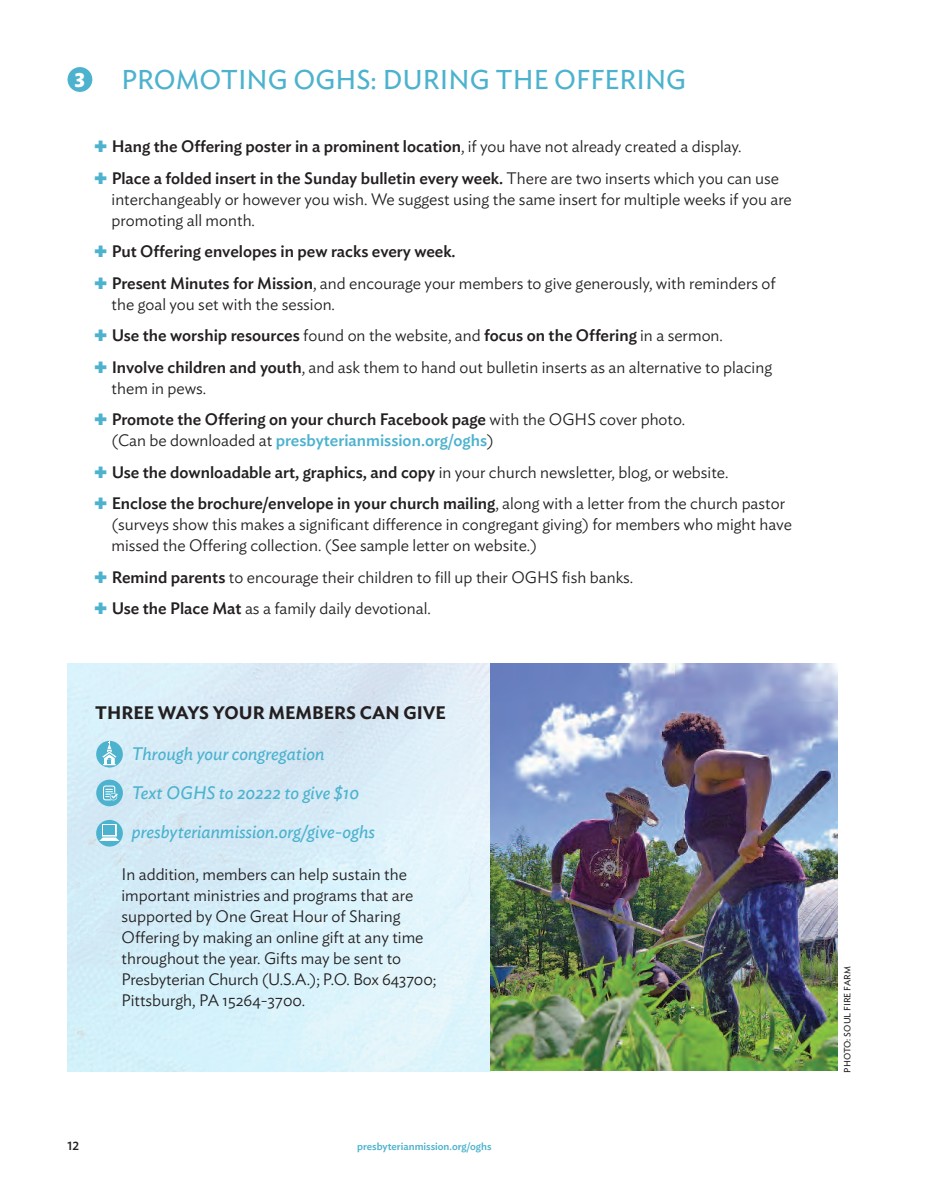
<style>
.page{position:relative;width:932px;height:1202px;background:#fff}
.page>*{position:absolute;margin:0;border:0;box-sizing:border-box;transform-origin:0 0}
.t1{font:27px "Ideal Sans";color:#4cb2ce}
.t2{font:700 21px "Ideal Sans";color:#fff}
.t3{font:italic 18px/39px "Ideal Sans";color:#4cb2ce}
.t4{font:600 18px "Ideal Sans";color:#231f20}
.t5{font:300 16.5px/21px "Ideal Sans";color:#231f20}
.t6{font:500 16.5px/31.5px "Ideal Sans";color:#231f20}
.t7{font:500 12px "Ideal Sans";color:#231f20}
.t8{font:500 10.5px "Ideal Sans";color:#4cb2ce}
.t9{font:9px "Ideal Sans";color:#231f20}
.s1{color:#4cb2ce}
.s2{font-weight:300}
.s3{font-weight:500}
.s4{font-weight:500;color:#4cb2ce}
</style>
<div class="page">
<img style="left:68px;top:663px;width:422px;height:408px">
<div style="left:68px;top:67px;width:24px;height:25px;background:#4cb2ce;border-radius:50%"></div>
<img style="left:490px;top:663px;width:347px;height:407px">
<div style="left:96px;top:820px;width:27px;height:26px;background:#4cb2ce;border-radius:50%"></div>
<svg style="left:99px;top:824px;width:20px;height:17px"></svg>
<div style="left:96px;top:779px;width:27px;height:27px;background:#4cb2ce;border-radius:50%"></div>
<svg style="left:103px;top:785px;width:15px;height:15px"></svg>
<div style="left:96px;top:741px;width:27px;height:26px;background:#4cb2ce;border-radius:50%"></div>
<svg style="left:102px;top:741px;width:14px;height:24px"></svg>
<p class="t2" style="left:75px;top:69px;width:12px">3</p>
<h1 class="t1" style="left:122px;top:70px;width:566px">PROMOTING OGHS: DURING THE OFFERING</h1>
<p class="t6" style="left:94px;top:132px;width:686px"><span class="s1">✚</span> Hang the Offering poster in a prominent location<span class="s2">, if you have not already created a display.<br></span><span class="s1">✚</span> Place a folded insert in the Sunday bulletin every week. <span class="s2">There are two inserts which you can use</span></p>
<p class="t5" style="left:112px;top:190px;width:681px">interchangeably or however you wish. we suggest using the same insert for multiple weeks if you are promoting all month.</p>
<p class="t6" style="left:94px;top:237px;width:682px"><span class="s1">✚</span> Put Offering envelopes in pew racks every week.<br><span class="s1">✚</span> Present Minutes for Mission<span class="s2">, and encourage your members to give generously, with reminders of</span></p>
<p class="t5" style="left:94px;top:290px;width:679px;line-height:31.5px;text-indent:17px">the goal you set with the session.<br><span class="s1">✚</span> <span class="s3">Use the worship resources</span> found on the website, and <span class="s3">focus on the Offering</span> in a sermon.<br><span class="s1">✚</span> <span class="s3">Involve children and youth</span>, and ask them to hand out bulletin inserts as an alternative to placing</p>
<p class="t6" style="left:94px;top:374px;width:592px;text-indent:17px"><span class="s2">them in pews.<br></span><span class="s1">✚</span> Promote the Offering on your church Facebook page <span class="s2">with the OGHS cover photo.</span></p>
<p class="t5" style="left:94px;top:426px;width:692px;line-height:31.5px;text-indent:17px">(can be downloaded at <span class="s4">presbyterianmission.org/oghs</span>)<br><span class="s1">✚</span> <span class="s3">Use the downloadable art, graphics, and copy</span> in your church newsletter, blog, or website.<br><span class="s1">✚</span> <span class="s3">Enclose the brochure/envelope in your church mailing</span>, along with a letter from the church pastor</p>
<p class="t5" style="left:112px;top:516px;width:682px">(surveys show this makes a significant difference in congregant giving) for members who might have missed the Offering collection. (See sample letter on website.)</p>
<p class="t5" style="left:94px;top:563px;width:540px;line-height:31.5px"><span class="s1">✚</span> <span class="s3">Remind parents</span> to encourage their children to fill up their OGHS fish banks. <span class="s1">✚</span> <span class="s3">Use the Place Mat</span> as a family daily devotional.</p>
<p class="t4" style="left:95px;top:706px;width:352px">THREE WAYS YOUR MEMBERS CAN GIVE</p>
<p class="t3" style="left:132px;top:736px;width:245px">Through your congregation<br>Text OGHS to 20222 to give $10 presbyterianmission.org/give-oghs</p>
<p class="t5" style="left:122px;top:865px;width:316px">In addition, members can help sustain the important ministries and programs that are supported by One Great Hour of Sharing Offering by making an online gift at any time throughout the year. Gifts may be sent to presbyterian church (u.S.a.); p.O. Box 643700; pittsburgh, pa 15264-3700.</p>
<p class="t7" style="left:68px;top:1142px;width:13px">12</p>
<p class="t8" style="left:357px;top:1142px;width:136px">presbyterianmission.org/oghs</p>
<p class="t9" style="left:844px;top:1072px;width:108px;rotate:-90deg">PHOTO: SOUL FIRE FARM</p>
</div>
